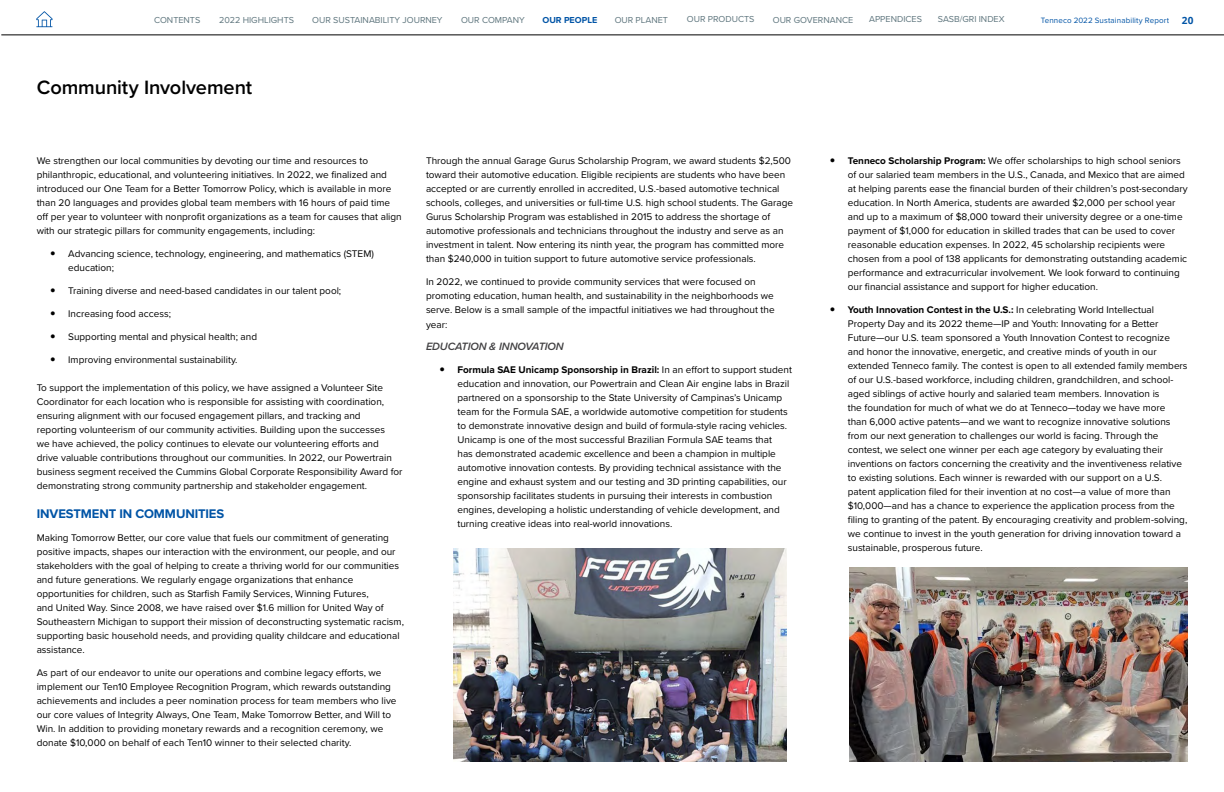
<style>
.page{position:relative;width:1224px;height:792px;background:#fff}
.page>*{position:absolute;margin:0;border:0;box-sizing:border-box;transform-origin:0 0}
.t1{font:600 20px "Proxima Nova";letter-spacing:-.005em;color:#000}
.t2{font:700 13px "Proxima Nova";letter-spacing:-.005em;color:#0054a6}
.t3{font:italic 600 11px "Proxima Nova";letter-spacing:-.01em;color:#414042}
.t4{font:10px/14px "Proxima Nova";color:#000}
.t5{font:700 10px "Open Sans";color:#0054a6}
.t6{font:9px "Proxima Nova";color:#5f767e}
.t7{font:700 9px "Proxima Nova";color:#0054a6}
.t8{font:8px "Proxima Nova";letter-spacing:.015em;color:#0054a6}
.s1{font-weight:700}
</style>
<div class="page">
<svg style="left:36px;top:11px;width:17px;height:16px"></svg>
<hr style="left:1px;top:35px;width:1223px;height:1px;background:#000">
<img style="left:454px;top:549px;width:332px;height:212px">
<img style="left:850px;top:567px;width:338px;height:195px">
<p class="t6" style="left:154px;top:13px;width:48px">CONTENTS</p>
<p class="t6" style="left:219px;top:13px;width:77px">2022 HIGHLIGHTS</p>
<p class="t6" style="left:312px;top:13px;width:132px">OUR SUSTAINABILITY JOURNEY</p>
<p class="t6" style="left:461px;top:13px;width:65px">OUR COMPANY</p>
<p class="t7" style="left:543px;top:13px;width:56px">OUR PEOPLE</p>
<p class="t6" style="left:615px;top:13px;width:55px">OUR PLANET</p>
<p class="t6" style="left:687px;top:13px;width:69px">OUR PRODUCTS</p>
<p class="t6" style="left:773px;top:13px;width:82px">OUR GOVERNANCE</p>
<p class="t6" style="left:869px;top:13px;width:54px">APPENDICES</p>
<p class="t6" style="left:938px;top:13px;width:68px">SASB/GRI INDEX</p>
<h1 class="t1" style="left:37px;top:72px;width:217px">Community Involvement</h1>
<p class="t8" style="left:1041px;top:14px;width:130px">Tenneco 2022 Sustainability Report</p>
<p class="t5" style="left:1182px;top:13px;width:13px">20</p>
<p class="t4" style="left:37px;top:153px;width:367px">We strengthen our local communities by devoting our time and resources to philanthropic, educational, and volunteering initiatives. In 2022, we finalized and introduced our One Team for a Better Tomorrow Policy, which is available in more than 20 languages and provides global team members with 16 hours of paid time off per year to volunteer with nonprofit organizations as a team for causes that align with our strategic pillars for community engagements, including:</p>
<p class="t4" style="left:68px;top:246px;width:307px">Advancing science, technology, engineering, and mathematics (STEM) education;</p>
<p class="t4" style="left:68px;top:283px;width:275px">Training diverse and need-based candidates in our talent pool;</p>
<p class="t4" style="left:68px;top:306px;width:104px">Increasing food access;</p>
<p class="t4" style="left:68px;top:329px;width:190px">Supporting mental and physical health; and</p>
<p class="t4" style="left:68px;top:352px;width:171px">Improving environmental sustainability.</p>
<p class="t4" style="left:37px;top:380px;width:367px">To support the implementation of this policy, we have assigned a Volunteer Site Coordinator for each location who is responsible for assisting with coordination, ensuring alignment with our focused engagement pillars, and tracking and reporting volunteerism of our community activities. Building upon the successes<br>we have achieved, the policy continues to elevate our volunteering efforts and drive valuable contributions throughout our communities. In 2022, our Powertrain business segment received the Cummins Global Corporate Responsibility Award for demonstrating strong community partnership and stakeholder engagement.</p>
<h2 class="t2" style="left:37px;top:504px;width:189px">INVESTMENT IN COMMUNITIES</h2>
<p class="t4" style="left:37px;top:530px;width:369px">Making Tomorrow Better, our core value that fuels our commitment of generating positive impacts, shapes our interaction with the environment, our people, and our stakeholders with the goal of helping to create a thriving world for our communities and future generations. We regularly engage organizations that enhance opportunities for children, such as Starfish Family Services, Winning Futures,<br>and United Way. Since 2008, we have raised over $1.6 million for United Way of Southeastern Michigan to support their mission of deconstructing systematic racism, supporting basic household needs, and providing quality childcare and educational assistance.</p>
<p class="t4" style="left:37px;top:665px;width:361px">As part of our endeavor to unite our operations and combine legacy efforts, we implement our Ten10 Employee Recognition Program, which rewards outstanding achievements and includes a peer nomination process for team members who live our core values of Integrity Always, One Team, Make Tomorrow Better, and Will to Win. In addition to providing monetary rewards and a recognition ceremony, we donate $10,000 on behalf of each Ten10 winner to their selected charity.</p>
<p class="t4" style="left:426px;top:153px;width:369px">Through the annual Garage Gurus Scholarship Program, we award students $2,500 toward their automotive education. Eligible recipients are students who have been accepted or are currently enrolled in accredited, U.S.-based automotive technical schools, colleges, and universities or full-time U.S. high school students. The Garage Gurus Scholarship Program was established in 2015 to address the shortage of automotive professionals and technicians throughout the industry and serve as an investment in talent. Now entering its ninth year, the program has committed more than $240,000 in tuition support to future automotive service professionals.</p>
<p class="t4" style="left:426px;top:274px;width:350px">In 2022, we continued to provide community services that were focused on promoting education, human health, and sustainability in the neighborhoods we serve. Below is a small sample of the impactful initiatives we had throughout the year:</p>
<p class="t3" style="left:426px;top:338px;width:139px">EDUCATION &amp; INNOVATION</p>
<p class="t4" style="left:458px;top:362px;width:336px"><span class="s1">Formula SAE Unicamp Sponsorship in Brazil:</span> In an effort to support student education and innovation, our Powertrain and Clean Air engine labs in Brazil partnered on a sponsorship to the State University of Campinas’s Unicamp team for the Formula SAE, a worldwide automotive competition for students to demonstrate innovative design and build of formula-style racing vehicles.<br>Unicamp is one of the most successful Brazilian Formula SAE teams that<br>has demonstrated academic excellence and been a champion in multiple automotive innovation contests. By providing technical assistance with the engine and exhaust system and our testing and 3D printing capabilities, our sponsorship facilitates students in pursuing their interests in combustion engines, developing a holistic understanding of vehicle development, and turning creative ideas into real-world innovations.</p>
<p class="t4" style="left:848px;top:153px;width:341px"><span class="s1">Tenneco Scholarship Program:</span> We offer scholarships to high school seniors of our salaried team members in the U.S., Canada, and Mexico that are aimed at helping parents ease the financial burden of their children’s post-secondary education. In North America, students are awarded $2,000 per school year and up to a maximum of $8,000 toward their university degree or a one-time payment of $1,000 for education in skilled trades that can be used to cover reasonable education expenses. In 2022, 45 scholarship recipients were chosen from a pool of 138 applicants for demonstrating outstanding academic performance and extracurricular involvement. We look forward to continuing our financial assistance and support for higher education.</p>
<p class="t4" style="left:848px;top:302px;width:341px"><span class="s1">Youth Innovation Contest in the U.S.:</span> In celebrating World Intellectual Property Day and its 2022 theme—IP and Youth: Innovating for a Better Future—our U.S. team sponsored a Youth Innovation Contest to recognize and honor the innovative, energetic, and creative minds of youth in our extended Tenneco family. The contest is open to all extended family members of our U.S.-based workforce, including children, grandchildren, and school&shy;aged siblings of active hourly and salaried team members. Innovation is<br>the foundation for much of what we do at Tenneco—today we have more<br>than 6,000 active patents—and we want to recognize innovative solutions from our next generation to challenges our world is facing. Through the contest, we select one winner per each age category by evaluating their inventions on factors concerning the creativity and the inventiveness relative to existing solutions. Each winner is rewarded with our support on a U.S. patent application filed for their invention at no cost—a value of more than $10,000—and has a chance to experience the application process from the filing to granting of the patent. By encouraging creativity and problem-solving, we continue to invest in the youth generation for driving innovation toward a sustainable, prosperous future.</p>
</div>
